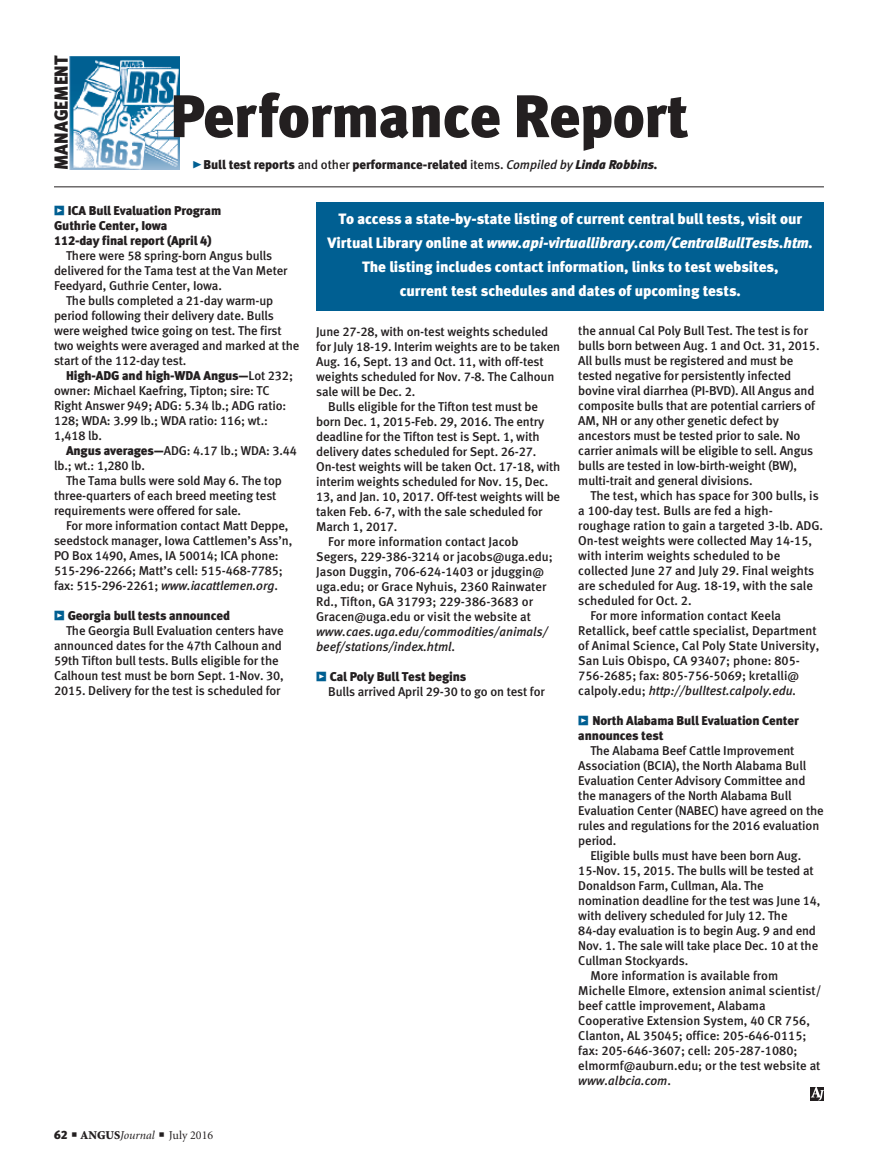
<style>
.page{position:relative;width:878px;height:1168px;background:#fff}
.page>*{position:absolute;margin:0;border:0;box-sizing:border-box;transform-origin:0 0}
.t1{font:60px "Meta Black LF";letter-spacing:-.01em;color:#231f20}
.t2{font:18.9px "Meta Black LF";letter-spacing:-.005em;color:#231f20;scale:.95 1}
.pull_quote{font:15px/24px "Meta Black LF";letter-spacing:-.005em;color:#fff;text-align:center}
.Test_copy{font:12.75px/15px "Meta Medium LF";letter-spacing:-.01em;color:#231f20}
.Test_heading{font:12.75px/15px "Meta Black LF";letter-spacing:-.01em;color:#231f20}
.t3{font:12px "Minion";color:#231f20}
.s1{font-family:"Meta Black Caps Expert";font-size:21px;color:#005f92}
.s2{font-family:"Meta Medium LF"}
.s3{font-family:"Meta Medium LF";font-style:italic}
.s4{font-style:italic}
.s5{font-family:"Meta Black Caps Expert";color:#005f92}
.s6{font-family:"Meta Black LF"}
.s7{font-weight:900}
</style>
<div class="page">
<svg style="left:810px;top:1087px;width:14px;height:13px"></svg>
<img style="left:70px;top:56px;width:110px;height:113px">
<hr style="left:54px;top:187px;width:770px;height:1px;background:#231f20">
<div style="left:316px;top:202px;width:508px;height:108px;background:#005f92"></div>
<p class="t2" style="left:50px;top:170px;width:122px;rotate:-90deg">MANAGEMENT</p>
<p class="t1" style="left:170px;top:80px;width:520px">Performance Report</p>
<p class="Test_heading" style="left:191px;top:157px;width:468px"><span class="s1">@</span>Bull test reports <span class="s2">and other</span> performance-related <span class="s2">items.</span> <span class="s3">Compiled by</span> <span class="s4">Linda Robbins.</span></p>
<p class="Test_heading" style="left:54px;top:203px;width:169px"><span class="s5">Z</span> ICA Bull Evaluation Program</p>
<p class="Test_heading" style="left:54px;top:218px;width:115px">Guthrie Center, Iowa</p>
<p class="Test_heading" style="left:54px;top:233px;width:159px">112-day final report (April 4)</p>
<p class="Test_copy" style="left:54px;top:248px;width:235px;text-indent:12px">There were 58 spring-born Angus bulls delivered for the Tama test at the Van Meter<br>Feedyard, Guthrie Center, Iowa.</p>
<p class="Test_copy" style="left:54px;top:293px;width:247px;text-indent:12px">The bulls completed a 21-day warm-up period following their delivery date. Bulls were weighed twice going on test. The first two weights were averaged and marked at the start of the 112-day test.</p>
<p class="Test_copy" style="left:54px;top:368px;width:240px;text-indent:12px"><span class="s6">High-ADG and high-WDA Angus—</span>Lot 232; owner: Michael Kaefring, Tipton; sire: TC Right Answer 949; ADG: 5.34 lb.; ADG ratio:<br>128; WDA: 3.99 lb.; WDA ratio: 116; wt.:<br>1,418 lb.</p>
<p class="Test_copy" style="left:54px;top:443px;width:244px;text-indent:12px"><span class="s6">Angus averages—</span>ADG: 4.17 lb.; WDA: 3.44 lb.; wt.: 1,280 lb.</p>
<p class="Test_copy" style="left:54px;top:473px;width:229px;text-indent:12px">The Tama bulls were sold May 6. The top three-quarters of each breed meeting test requirements were offered for sale.</p>
<p class="Test_copy" style="left:54px;top:518px;width:240px;text-indent:12px">For more information contact Matt Deppe, seedstock manager, Iowa Cattlemen’s Ass’n, PO Box 1490, Ames, IA 50014; ICA phone:<br>515-296-2266; Matt’s cell: 515-468-7785; fax: 515-296-2261; <span class="s4">www.iacattlemen.org</span>.</p>
<p class="Test_heading" style="left:54px;top:608px;width:177px"><span class="s5">Z</span> Georgia bull tests announced</p>
<p class="Test_copy" style="left:54px;top:623px;width:231px;text-indent:12px">The Georgia Bull Evaluation centers have announced dates for the 47th Calhoun and 59th Tifton bull tests. Bulls eligible for the Calhoun test must be born Sept. 1-Nov. 30, 2015. Delivery for the test is scheduled for</p>
<p class="pull_quote" style="left:327px;top:207px;width:487px">To access a state-by-state listing of current central bull tests, visit our Virtual Library online at <span class="s4">www.api-virtuallibrary.com/CentralBullTests.htm.<br></span>The listing includes contact information, links to test websites,<br>current test schedules and dates of upcoming tests.</p>
<p class="Test_copy" style="left:316px;top:323px;width:245px">June 27-28, with on-test weights scheduled for July 18-19. Interim weights are to be taken Aug. 16, Sept. 13 and Oct. 11, with off-test weights scheduled for Nov. 7-8. The Calhoun sale will be Dec. 2.</p>
<p class="Test_copy" style="left:316px;top:398px;width:246px;text-indent:12px">Bulls eligible for the Tifton test must be born Dec. 1, 2015-Feb. 29, 2016. The entry deadline for the Tifton test is Sept. 1, with delivery dates scheduled for Sept. 26-27.<br>On-test weights will be taken Oct. 17-18, with interim weights scheduled for Nov. 15, Dec.<br>13, and Jan. 10, 2017. Off-test weights will be taken Feb. 6-7, with the sale scheduled for March 1, 2017.</p>
<p class="Test_copy" style="left:316px;top:533px;width:238px;text-indent:12px">For more information contact Jacob Segers, 229-386-3214 or jacobs@uga.edu; Jason Duggin, 706-624-1403 or jduggin@ uga.edu; or Grace Nyhuis, 2360 Rainwater Rd., Tifton, GA 31793; 229-386-3683 or Gracen@uga.edu or visit the website at <span class="s4">www.caes.uga.edu/commodities/animals/ beef/stations/index.html</span>.</p>
<p class="Test_heading" style="left:316px;top:668px;width:152px"><span class="s5">Z</span> Cal Poly Bull Test begins</p>
<p class="Test_copy" style="left:328px;top:683px;width:218px">Bulls arrived April 29-30 to go on test for</p>
<p class="Test_copy" style="left:578px;top:323px;width:243px">the annual Cal Poly Bull Test. The test is for bulls born between Aug. 1 and Oct. 31, 2015.<br>All bulls must be registered and must be tested negative for persistently infected bovine viral diarrhea (PI-BVD). All Angus and composite bulls that are potential carriers of AM, NH or any other genetic defect by ancestors must be tested prior to sale. No carrier animals will be eligible to sell. Angus bulls are tested in low-birth-weight (BW), multi-trait and general divisions.</p>
<p class="Test_copy" style="left:578px;top:488px;width:246px;text-indent:12px">The test, which has space for 300 bulls, is a 100-day test. Bulls are fed a high&shy;roughage ration to gain a targeted 3-lb. ADG.<br>On-test weights were collected May 14-15, with interim weights scheduled to be collected June 27 and July 29. Final weights are scheduled for Aug. 18-19, with the sale scheduled for Oct. 2.</p>
<p class="Test_copy" style="left:578px;top:608px;width:242px;text-indent:12px">For more information contact Keela Retallick, beef cattle specialist, Department of Animal Science, Cal Poly State University, San Luis Obispo, CA 93407; phone: 805- 756-2685; fax: 805-756-5069; kretalli@ calpoly.edu; <span class="s4">http://bulltest.calpoly.edu.</span></p>
<p class="Test_heading" style="left:578px;top:713px;width:222px"><span class="s5">Z</span> North Alabama Bull Evaluation Center announces test</p>
<p class="Test_copy" style="left:578px;top:743px;width:247px;text-indent:12px">The Alabama Beef Cattle Improvement Association (BCIA), the North Alabama Bull Evaluation Center Advisory Committee and the managers of the North Alabama Bull Evaluation Center (NABEC) have agreed on the rules and regulations for the 2016 evaluation period.</p>
<p class="Test_copy" style="left:578px;top:848px;width:244px;text-indent:12px">Eligible bulls must have been born Aug.<br>15-Nov. 15, 2015. The bulls will be tested at Donaldson Farm, Cullman, Ala. The nomination deadline for the test was June 14, with delivery scheduled for July 12. The 84-day evaluation is to begin Aug. 9 and end Nov. 1. The sale will take place Dec. 10 at the Cullman Stockyards.</p>
<p class="Test_copy" style="left:578px;top:968px;width:244px;text-indent:12px">More information is available from Michelle Elmore, extension animal scientist/ beef cattle improvement, Alabama Cooperative Extension System, 40 CR 756, Clanton, AL 35045; office: 205-646-0115; fax: 205-646-3607; cell: 205-287-1080; elmormf@auburn.edu; or the test website at <span class="s4">www.albcia.com</span>.</p>
<p class="t3" style="left:54px;top:1129px;width:161px"><span class="s6">62</span> ■ <span class="s7">ANGUS</span><span class="s4">Journal</span> ■ July 2016</p>
</div>
